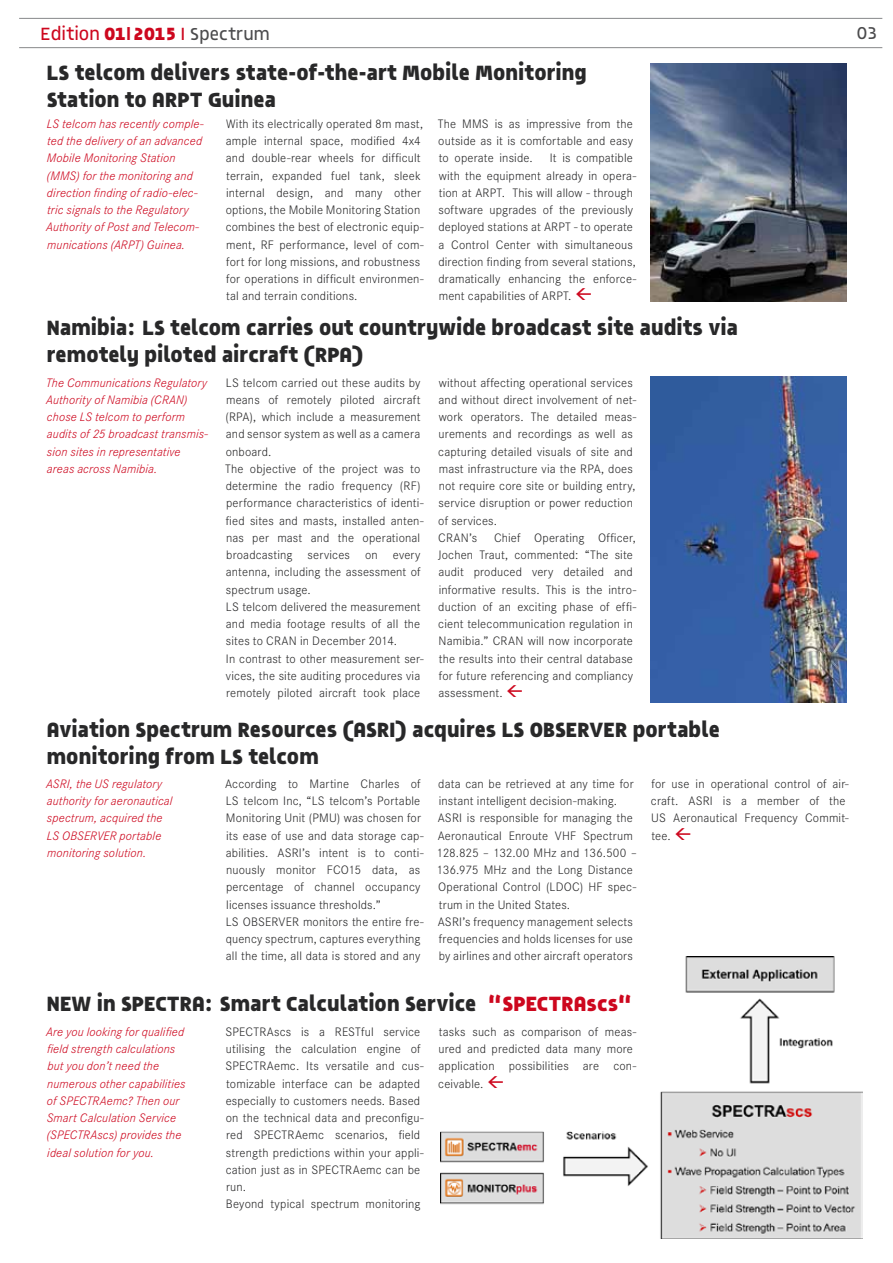
<style>
.page{position:relative;width:893px;height:1263px;background:#fff}
.page>*{position:absolute;margin:0;border:0;box-sizing:border-box;transform-origin:0 0}
.t1{font:21px/27px "Generation Z Bold";color:#282829}
.t2{font:18px "Generation Z Medium";color:#cd071e}
.t3{font:17.55px "Generation Z Medium";color:#4b4b4d}
.t4{font:300 12.75px/17.2px "Corporate S";letter-spacing:.01em;color:#282829}
.t5{font:italic 300 12.75px/17.2px "Corporate S";letter-spacing:.01em;color:#cd071e}
.s1{font-family:"Generation Z Bold"}
.s2{font-family:"Arial";font-weight:700}
.s3{font-size:17.55px;color:#4b4b4d}
.s4{color:#cd071e}
</style>
<div class="page">
<hr style="left:19px;top:18px;width:863px;height:1px;background:#87888a">
<hr style="left:19px;top:47px;width:863px;height:1px;background:#87888a">
<img style="left:651px;top:377px;width:195px;height:325px">
<img style="left:651px;top:64px;width:195px;height:238px">
<img style="left:441px;top:956px;width:422px;height:283px">
<svg style="left:488px;top:1075px;width:15px;height:13px"></svg>
<h2 class="t2" style="left:40px;top:23px;width:231px">Edition <span class="s1">01</span><span class="s2">l</span><span class="s1">2015</span> I <span class="s3">Spectrum</span></h2>
<h3 class="t3" style="left:857px;top:22px;width:22px">03</h3>
<h1 class="t1" style="left:47px;top:58px;width:542px">LS telcom delivers state-of-the-art Mobile Monitoring<br>Station to ARPT Guinea</h1>
<p class="t5" style="left:46px;top:115px;width:159px">LS telcom has recently comple&shy;ted the delivery of an advanced<br>Mobile Monitoring Station (MMS) for the monitoring and direction finding of radio-elec&shy;tric signals to the Regulatory<br>Authority of Post and Telecom&shy;munications (ARPT) Guinea.</p>
<p class="t4" style="left:226px;top:115px;width:199px">With its electrically operated 8m mast, ample internal space, modified 4x4 and double-rear wheels for difficult terrain, expanded fuel tank, sleek internal design, and many other options, the Mobile Monitoring Station combines the best of electronic equip&shy;ment, RF performance, level of com&shy;fort for long missions, and robustness for operations in difficult environmen&shy;tal and terrain conditions.</p>
<p class="t4" style="left:438px;top:115px;width:197px;text-align:justify">The MMS is as impressive from the outside as it is comfortable and easy to operate inside.</p>
<p class="t4" style="left:438px;top:150px;width:199px;text-indent:112px">It is compatible with the equipment already in opera&shy;tion at ARPT. This will allow - through software upgrades of the previously deployed stations at ARPT - to operate a Control Center with simultaneous direction finding from several stations, dramatically enhancing the enforce&shy;ment capabilities of ARPT.</p>
<h1 class="t1" style="left:47px;top:314px;width:693px">Namibia: LS telcom carries out countrywide broadcast site audits via remotely piloted aircraft (RPA)</h1>
<p class="t5" style="left:46px;top:374px;width:164px">The Communications Regulatory<br>Authority of Namibia (CRAN) chose LS telcom to perform audits of 25 broadcast transmis&shy;sion sites in representative areas across Namibia.</p>
<p class="t4" style="left:225px;top:374px;width:200px">LS telcom carried out these audits by means of remotely piloted aircraft (RPA), which include a measurement and sensor system as well as a camera onboard.<br>The objective of the project was to determine the radio frequency (RF) performance characteristics of identi&shy;fied sites and masts, installed anten&shy;nas per mast and the operational broadcasting services on every antenna, including the assessment of spectrum usage.<br>LS telcom delivered the measurement and media footage results of all the sites to CRAN in December 2014.<br>In contrast to other measurement ser&shy;vices, the site auditing procedures via remotely piloted aircraft took place</p>
<p class="t4" style="left:438px;top:374px;width:200px">without affecting operational services and without direct involvement of net&shy;work operators. The detailed meas&shy;urements and recordings as well as capturing detailed visuals of site and mast infrastructure via the RPA, does not require core site or building entry, service disruption or power reduction of services.<br>CRAN’s</p>
<p class="t4" style="left:438px;top:529px;width:200px;text-indent:56px">Chief Operating Officer, Jochen Traut, commented: “The site audit produced very detailed and informative results. This is the intro&shy;duction of an exciting phase of effi&shy;cient telecommunication regulation in Namibia.” CRAN will now incorporate the results into their central database for future referencing and compliancy assessment.</p>
<h1 class="t1" style="left:47px;top:715px;width:674px">Aviation Spectrum Resources (ASRI) acquires LS OBSERVER portable monitoring from LS telcom</h1>
<p class="t5" style="left:46px;top:775px;width:128px">ASRI, the US regulatory authority for aeronautical spectrum, acquired the<br>LS OBSERVER portable monitoring solution.</p>
<p class="t4" style="left:225px;top:775px;width:200px">According to Martine Charles of LS telcom Inc, “LS telcom’s Portable Monitoring Unit (PMU) was chosen for its ease of use and data storage cap&shy;abilities. ASRI’s intent is to conti&shy;nuously monitor FCO15 data, as percentage of channel occupancy licenses issuance thresholds.”<br>LS OBSERVER monitors the entire fre&shy;quency spectrum, captures everything all the time, all data is stored and any</p>
<p class="t4" style="left:437px;top:775px;width:202px">data can be retrieved at any time for instant intelligent decision-making.<br>ASRI is responsible for managing the Aeronautical Enroute VHF Spectrum 128.825 – 132.00 MHz and 136.500 – 136.975 MHz and the Long Distance Operational Control (LDOC) HF spec&shy;trum in the United States.<br>ASRI’s frequency management selects frequencies and holds licenses for use by airlines and other aircraft operators</p>
<p class="t4" style="left:651px;top:775px;width:199px">for use in operational control of air&shy;craft. ASRI is a member of the<br>US Aeronautical Frequency Commit&shy;tee.</p>
<h1 class="t1" style="left:47px;top:989px;width:589px">NEW in SPECTRA: Smart Calculation Service <span class="s4">“SPECTRAscs“</span></h1>
<p class="t4" style="left:226px;top:1023px;width:200px">SPECTRAscs is a RESTful service utilising the calculation engine of SPECTRAemc. Its versatile and cus&shy;tomizable interface can be adapted especially to customers needs. Based on the technical data and preconfigu&shy;red SPECTRAemc scenarios, field strength predictions within your appli&shy;cation just as in SPECTRAemc can be run.<br>Beyond typical spectrum monitoring</p>
<p class="t5" style="left:46px;top:1023px;width:141px">Are you looking for qualified field strength calculations but you don’t need the numerous other capabilities of SPECTRAemc? Then our<br>Smart Calculation Service (SPECTRAscs) provides the ideal solution for you.</p>
<p class="t4" style="left:438px;top:1023px;width:199px">tasks such as comparison of meas&shy;ured and predicted data many more application possibilities are con&shy;ceivable.</p>
</div>
